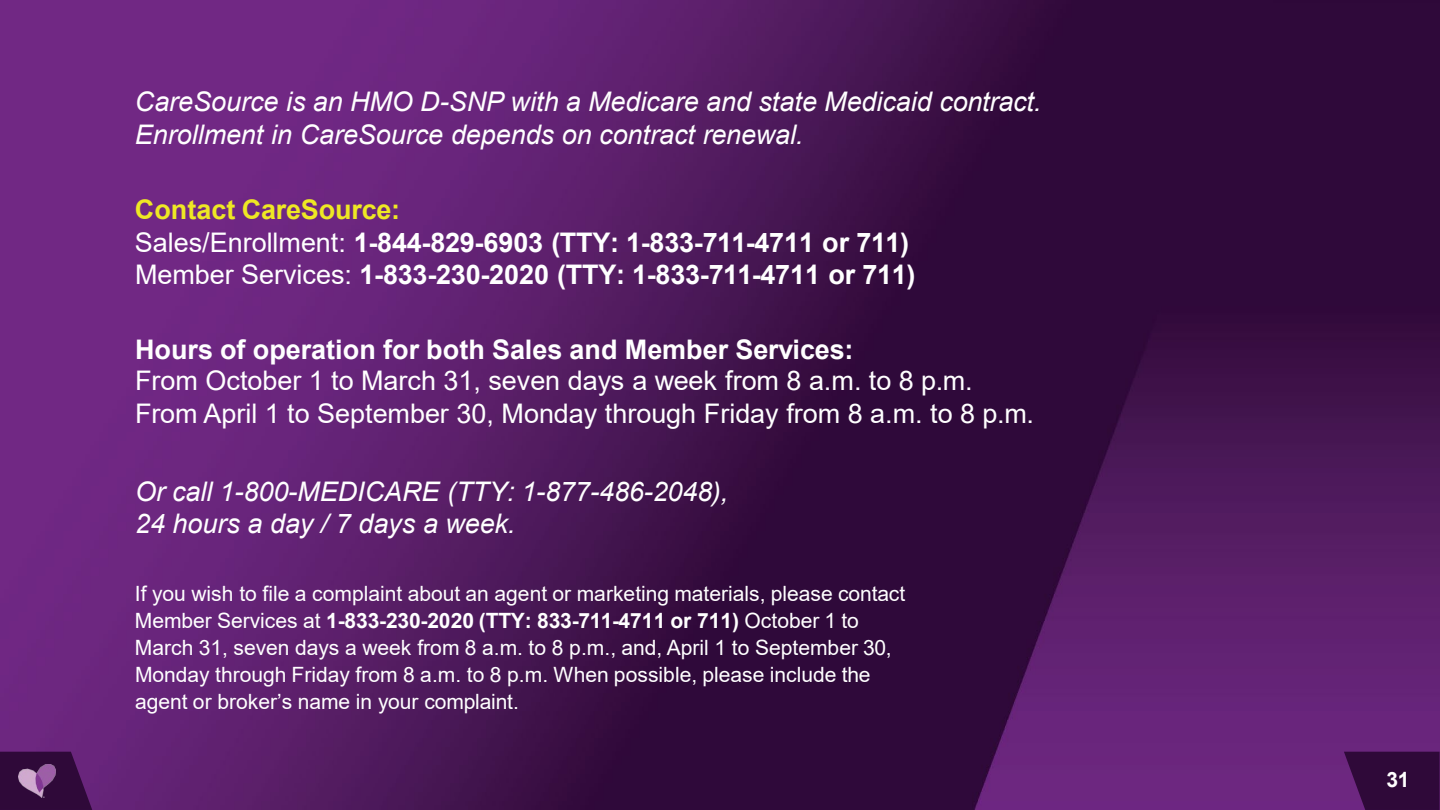
<style>
.page{position:relative;width:1440px;height:810px;background:#fff}
.page>*{position:absolute;margin:0;border:0;box-sizing:border-box;transform-origin:0 0}
.t1{font:italic 27px/33px "Arial";letter-spacing:-.005em;color:#fff}
.t2{font:700 27px "Arial";letter-spacing:-.005em;color:#fff}
.t3{font:27px/33.2px "Arial";letter-spacing:-.005em;color:#fff}
.t4{font:700 27px "Arial";letter-spacing:-.005em;color:#eee824}
.t5{font:21px/27px "Arial";color:#fff}
.t6{font:700 21px "Arial";color:#fff}
.s1{font-weight:400}
.s2{font-weight:700}
</style>
<div class="page">
<img style="left:0;top:0;width:1440px;height:810px">
<svg style="left:0;top:752px;width:92px;height:58px;background:#370d42"></svg>
<svg style="left:1344px;top:752px;width:96px;height:58px;background:#360c41"></svg>
<img style="left:18px;top:764px;width:38px;height:34px">
<h2 class="t1" style="left:135px;top:85px;width:908px">CareSource is an HMO D-SNP with a Medicare and state Medicaid contract.<br>Enrollment in CareSource depends on contract renewal.</h2>
<p class="t4" style="left:135px;top:191px;width:267px">Contact CareSource:</p>
<p class="t2" style="left:135px;top:223px;width:776px"><span class="s1">Sales/Enrollment:</span> 1-844-829-6903 (TTY: 1-833-711-4711 or 711)</p>
<p class="t2" style="left:135px;top:256px;width:782px"><span class="s1">Member Services:</span> 1-833-230-2020 (TTY: 1-833-711-4711 or 711)</p>
<p class="t2" style="left:135px;top:331px;width:720px">Hours of operation for both Sales and Member Services:</p>
<p class="t3" style="left:135px;top:364px;width:900px">From October 1 to March 31, seven days a week from 8 a.m. to 8 p.m.<br>From April 1 to September 30, Monday through Friday from 8 a.m. to 8 p.m.</p>
<p class="t1" style="left:135px;top:475px;width:595px">Or call 1-800-MEDICARE (TTY: 1-877-486-2048),</p>
<p class="t1" style="left:135px;top:508px;width:382px">24 hours a day / 7 days a week.</p>
<p class="t5" style="left:135px;top:580px;width:772px">If you wish to file a complaint about an agent or marketing materials, please contact Member Services at <span class="s2">1-833-230-2020 (TTY: 833-711-4711 or 711)</span> October 1 to March 31, seven days a week from 8 a.m. to 8 p.m., and, April 1 to September 30, Monday through Friday from 8 a.m. to 8 p.m. When possible, please include the agent or broker’s name in your complaint.</p>
<p class="t6" style="left:1387px;top:765px;width:25px">31</p>
</div>
